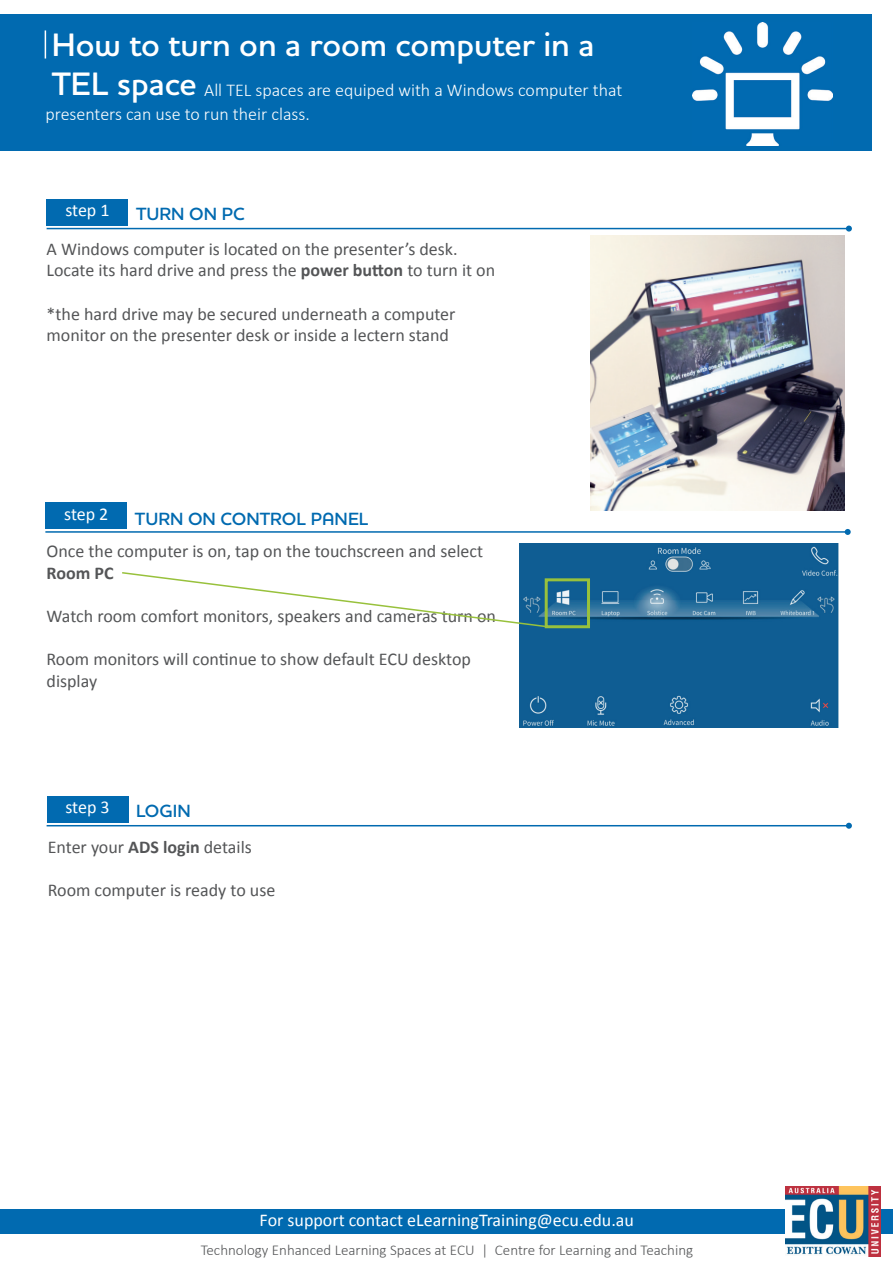
<style>
.page{position:relative;width:893px;height:1263px;background:#fff}
.page>*{position:absolute;margin:0;border:0;box-sizing:border-box;transform-origin:0 0}
.t1{font:600 33px/39.6px "Houschka Pro";color:#fff}
.t2{font:18px/21.6px "Calibri";color:#545557}
.t3{font:300 18px "Calibri";color:#fff}
.t4{font:18px "Calibri";color:#fff}
.t5{font:600 18px "Houschka Pro";color:#016ab0}
.t6{font:700 18px "Calibri";color:#545557}
.t7{font:300 15px "Calibri";color:#545557}
.s1{font-weight:700}
</style>
<div class="page">
<div style="left:47px;top:199px;width:81px;height:26px;background:#016ab0"></div>
<hr style="left:47px;top:228px;width:802px;height:1px;background:#016ab0">
<svg style="left:846px;top:226px;width:6px;height:6px"></svg>
<div style="left:45px;top:502px;width:82px;height:27px;background:#016ab0"></div>
<hr style="left:45px;top:531px;width:803px;height:2px;background:#016ab0">
<svg style="left:845px;top:529px;width:6px;height:6px"></svg>
<div style="left:47px;top:796px;width:81px;height:26px;background:#016ab0"></div>
<hr style="left:47px;top:825px;width:802px;height:1px;background:#016ab0">
<svg style="left:846px;top:823px;width:6px;height:6px"></svg>
<div style="left:0;top:1209px;width:893px;height:24px;background:#016ab0"></div>
<img style="left:590px;top:236px;width:254px;height:274px">
<img style="left:520px;top:543px;width:319px;height:184px">
<div style="left:545px;top:578px;width:45px;height:50px;border:3px solid #98c13c"></div>
<svg style="left:122px;top:571px;width:425px;height:57px"></svg>
<div style="left:0;top:14px;width:871px;height:137px;background:#016ab0"></div>
<img style="left:693px;top:23px;width:139px;height:123px">
<svg style="left:45px;top:30px;width:1px;height:29px"></svg>
<img style="left:786px;top:1186px;width:94px;height:70px">
<h1 class="t1" style="left:52px;top:24px;width:544px">How to turn on a room computer in a<br>TEL space</h1>
<p class="t3" style="left:45px;top:103px;width:266px">presenters can use to run their class.</p>
<p class="t3" style="left:204px;top:79px;width:420px">All TEL spaces are equiped with a Windows computer that</p>
<p class="t4" style="left:65px;top:199px;width:46px">step 1</p>
<p class="t5" style="left:136px;top:202px;width:110px">TURN ON PC</p>
<p class="t2" style="left:47px;top:238px;width:450px">A Windows computer is located on the presenter’s desk.<br>Locate its hard drive and press the <span class="s1">power button</span> to turn it on</p>
<p class="t2" style="left:47px;top:303px;width:410px">*the hard drive may be secured underneath a computer monitor on the presenter desk or inside a lectern stand</p>
<p class="t4" style="left:64px;top:502px;width:46px">step 2</p>
<p class="t5" style="left:135px;top:507px;width:235px">TURN ON CONTROL PANEL</p>
<p class="t2" style="left:47px;top:540px;width:438px">Once the computer is on, tap on the touchscreen and select</p>
<p class="t6" style="left:47px;top:561px;width:68px">Room PC</p>
<p class="t2" style="left:47px;top:605px;width:451px">Watch room comfort monitors, speakers and cameras turn on</p>
<p class="t2" style="left:47px;top:648px;width:426px">Room monitors will continue to show default ECU desktop display</p>
<p class="t4" style="left:65px;top:796px;width:46px">step 3</p>
<p class="t5" style="left:136px;top:799px;width:56px">LOGIN</p>
<p class="t2" style="left:48px;top:836px;width:206px">Enter your <span class="s1">ADS login</span> details</p>
<p class="t2" style="left:48px;top:879px;width:229px">Room computer is ready to use</p>
<p class="t4" style="left:260px;top:1209px;width:376px">For support contact eLearningTraining@ecu.edu.au</p>
<p class="t7" style="left:201px;top:1241px;width:494px">Technology Enhanced Learning Spaces at ECU | Centre for Learning and Teaching</p>
</div>
